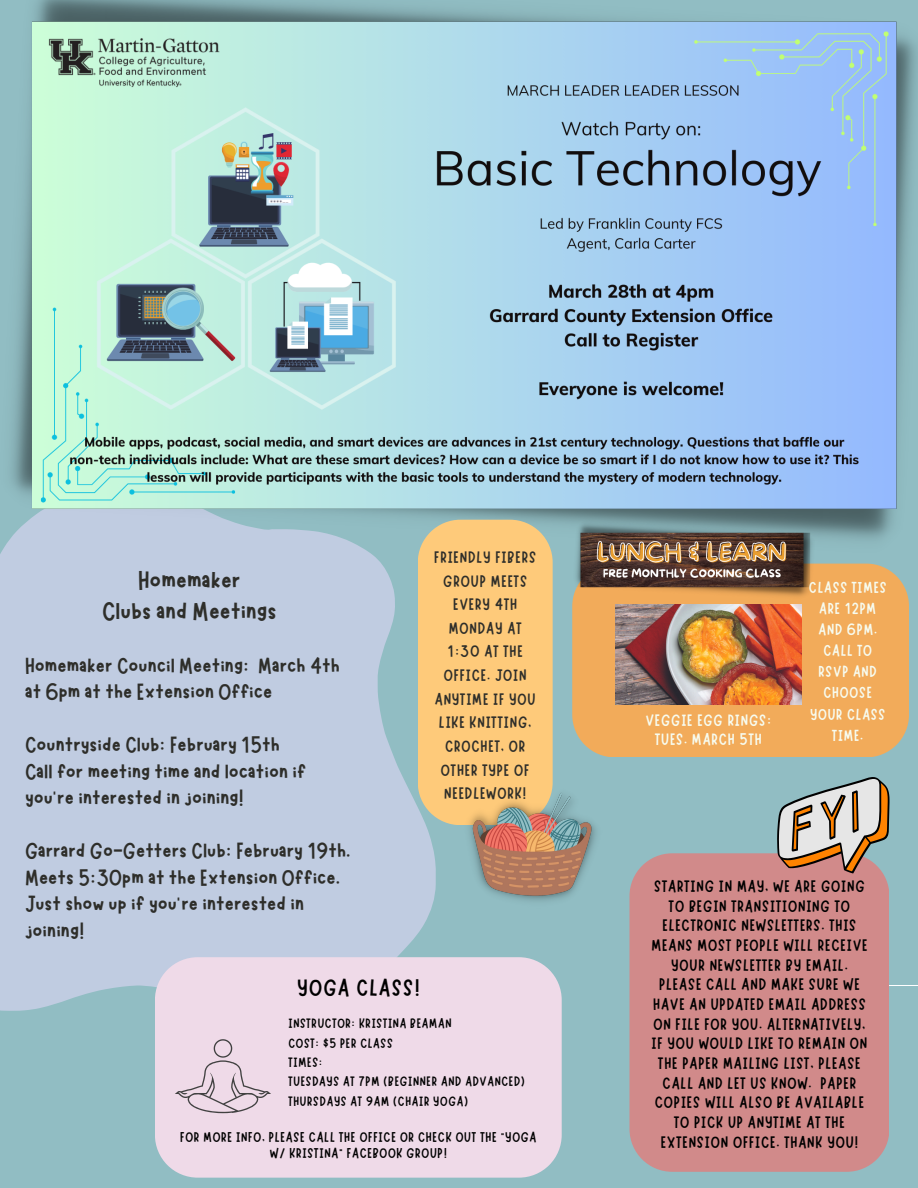
<style>
.page{position:relative;width:918px;height:1188px;background:#91bdc3}
.page>*{position:absolute;margin:0;border:0;box-sizing:border-box;transform-origin:0 0}
.t1{font:27.45px/31px "Marykate";color:#2e2e2a;text-align:center}
.t2{font:23.85px "Marykate";letter-spacing:.05em;color:#000}
.t3{font:23.4px/26.5px "Marykate";color:#2e2e2a}
.t4{font:16.65px/19.6px "Marykate";letter-spacing:.05em;color:#000;text-align:center}
.t5{font:16.65px/23.7px "Marykate";letter-spacing:.05em;color:#2e2e2a;text-align:center}
.t6{font:16.5px/19.6px "Marykate";letter-spacing:.05em;color:#f7fcf0;text-align:center}
.t7{font:16.05px/21.1px "Marykate";letter-spacing:.05em;color:#f7fcf0;text-align:center}
.t8{font:14.25px/16.5px "Marykate";letter-spacing:.05em;color:#000;text-align:center}
.t9{font:13.65px "Marykate";letter-spacing:.05em;color:#000}
</style>
<div class="page">
<hr style="left:874px;top:986px;width:44px;height:1px;background:#fff">
<div style="left:0;top:553px;width:436px;height:458px;background:#c0cce1"></div>
<div style="left:630px;top:853px;width:259px;height:319px;background:#d18a8a;border-radius:43px"></div>
<svg style="left:777px;top:777px;width:113px;height:96px"></svg>
<img style="left:1px;top:0;width:916px;height:553px">
<div style="left:155px;top:957px;width:407px;height:221px;background:#efdae8"></div>
<svg style="left:175px;top:1039px;width:96px;height:74px;background:#dfccd8"></svg>
<div style="left:572px;top:564px;width:337px;height:193px;background:#f2ab5a"></div>
<img style="left:572px;top:520px;width:243px;height:81px">
<img style="left:616px;top:604px;width:186px;height:101px">
<div style="left:418px;top:520px;width:135px;height:305px;background:#feca7a"></div>
<img style="left:464px;top:787px;width:132px;height:114px">
<p class="t1" style="left:102px;top:562px;width:176px">Homemaker<br>Clubs and Meetings</p>
<h1 class="t3" style="left:25px;top:650px;width:316px">Homemaker Council Meeting: March 4th at 6pm at the Extension Office</h1>
<h3 class="t3" style="left:25px;top:729px;width:283px">Countryside Club: February 15th<br>Call for meeting time and location if you’re interested in joining!</h3>
<h3 class="t3" style="left:25px;top:835px;width:327px">Garrard Go-Getters Club: February 19th.<br>Meets 5:30pm at the Extension Office.<br>Just show up if you’re interested in joining!</h3>
<p class="t2" style="left:297px;top:972px;width:124px">YOGA CLASS!</p>
<p class="t5" style="left:434px;top:544px;width:103px">FRIENDLY FIBERS<br>GROUP MEETS<br>EVERY 4TH<br>MONDAY AT<br>1:30 AT THE<br>OFFICE. JOIN<br>ANYTIME IF YOU<br>LIKE KNITTING,<br>CROCHET, OR<br>OTHER TYPE OF<br>NEEDLEWORK!</p>
<p class="t9" style="left:289px;top:1015px;width:165px">INSTRUCTOR: KRISTINA BEAMAN</p>
<h4 class="t9" style="left:289px;top:1034px;width:106px">COST: $5 PER CLASS</h4>
<p class="t9" style="left:289px;top:1053px;width:35px">TIMES:</p>
<h4 class="t9" style="left:289px;top:1073px;width:238px">TUESDAYS AT 7PM (BEGINNER AND ADVANCED)</h4>
<h4 class="t9" style="left:289px;top:1092px;width:181px">THURSDAYS AT 9AM (CHAIR YOGA)</h4>
<p class="t8" style="left:180px;top:1127px;width:358px">FOR MORE INFO, PLEASE CALL THE OFFICE OR CHECK OUT THE “YOGA<br>W/ KRISTINA” FACEBOOK GROUP!</p>
<p class="t6" style="left:646px;top:708px;width:127px">VEGGIE EGG RINGS:<br>TUES. MARCH 5TH</p>
<p class="t7" style="left:809px;top:575px;width:79px">CLASS TIMES<br>ARE 12PM<br>AND 6PM.<br>CALL TO<br>RSVP AND<br>CHOOSE<br>YOUR CLASS<br>TIME.</p>
<p class="t4" style="left:651px;top:875px;width:218px">STARTING IN MAY, WE ARE GOING<br>TO BEGIN TRANSITIONING TO<br>ELECTRONIC NEWSLETTERS. THIS<br>MEANS MOST PEOPLE WILL RECEIVE<br>YOUR NEWSLETTER BY EMAIL.<br>PLEASE CALL AND MAKE SURE WE<br>HAVE AN UPDATED EMAIL ADDRESS<br>ON FILE FOR YOU. ALTERNATIVELY,<br>IF YOU WOULD LIKE TO REMAIN ON<br>THE PAPER MAILING LIST, PLEASE<br>CALL AND LET US KNOW. PAPER<br>COPIES WILL ALSO BE AVAILABLE<br>TO PICK UP ANYTIME AT THE<br>EXTENSION OFFICE. THANK YOU!</p>
</div>
